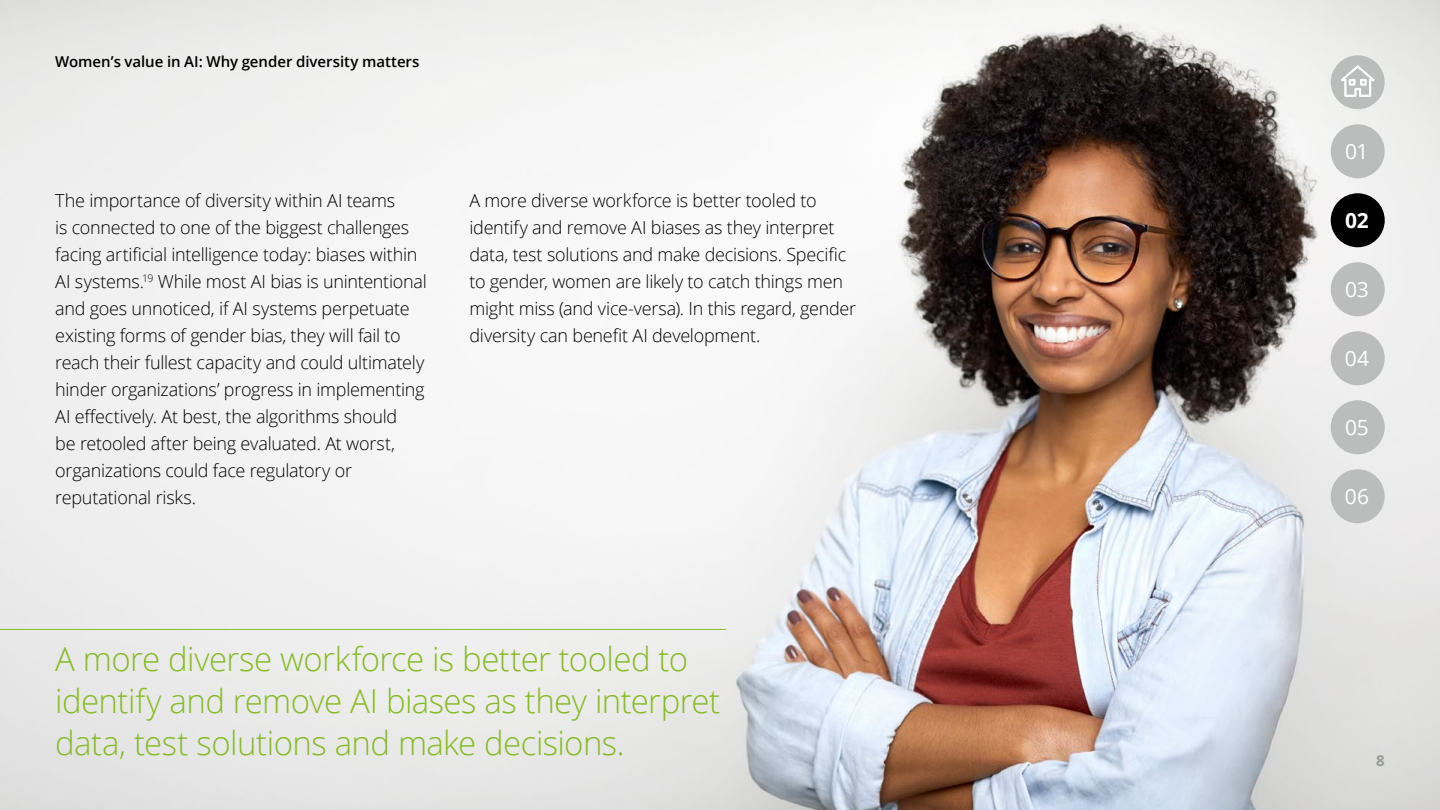
<style>
.page{position:relative;width:1440px;height:810px;background:#fff}
.page>*{position:absolute;margin:0;border:0;box-sizing:border-box;transform-origin:0 0}
.t1{font:300 33px/42px "Open Sans";letter-spacing:-.02em;color:#86bc25}
.t2{font:21px "Open Sans";letter-spacing:-.01em;color:#fff}
.t3{font:700 21px "Open Sans";color:#fff}
.t4{font:300 18px/27px "Open Sans";letter-spacing:-.015em;color:#000}
.t5{font:600 15px "Open Sans";letter-spacing:-.005em;color:#000}
.t6{font:700 15px "Open Sans";color:#97999b}
</style>
<div class="page">
<img style="left:0;top:0;width:1440px;height:810px">
<div style="left:1331px;top:400px;width:54px;height:54px;background:#bbbcbc;border-radius:50%"></div>
<div style="left:1331px;top:331px;width:54px;height:54px;background:#bbbcbc;border-radius:50%"></div>
<div style="left:1331px;top:262px;width:54px;height:54px;background:#bbbcbc;border-radius:50%"></div>
<div style="left:1331px;top:193px;width:54px;height:54px;background:#000;border-radius:50%"></div>
<div style="left:1331px;top:124px;width:54px;height:54px;background:#bbbcbc;border-radius:50%"></div>
<svg style="left:1331px;top:55px;width:54px;height:54px;background:#cdcece"></svg>
<div style="left:1331px;top:469px;width:54px;height:54px;background:#bbbcbc;border-radius:50%"></div>
<hr style="left:0;top:629px;width:726px;height:1px;background:#86bc25">
<p class="t5" style="left:55px;top:51px;width:366px">Women’s value in AI: Why gender diversity matters</p>
<p class="t4" style="left:55px;top:187px;width:373px">The importance of diversity within AI teams<br>is connected to one of the biggest challenges facing artificial intelligence today: biases within AI systems.<sup>19</sup> While most AI bias is unintentional and goes unnoticed, if AI systems perpetuate existing forms of gender bias, they will fail to reach their fullest capacity and could ultimately hinder organizations’ progress in implementing AI effectively. At best, the algorithms should<br>be retooled after being evaluated. At worst, organizations could face regulatory or reputational risks.</p>
<p class="t4" style="left:469px;top:187px;width:388px">A more diverse workforce is better tooled to identify and remove AI biases as they interpret data, test solutions and make decisions. Specific to gender, women are likely to catch things men might miss (and vice-versa). In this regard, gender diversity can benefit AI development.</p>
<h1 class="t1" style="left:55px;top:637px;width:666px">A more diverse workforce is better tooled to identify and remove AI biases as they interpret data, test solutions and make decisions.</h1>
<p class="t2" style="left:1345px;top:137px;width:25px">01</p>
<p class="t3" style="left:1345px;top:206px;width:25px">02</p>
<p class="t2" style="left:1345px;top:275px;width:25px">03</p>
<p class="t2" style="left:1345px;top:344px;width:26px">04</p>
<p class="t2" style="left:1345px;top:413px;width:25px">05</p>
<p class="t2" style="left:1345px;top:482px;width:26px">06</p>
<p class="t6" style="left:1376px;top:750px;width:10px">8</p>
</div>
